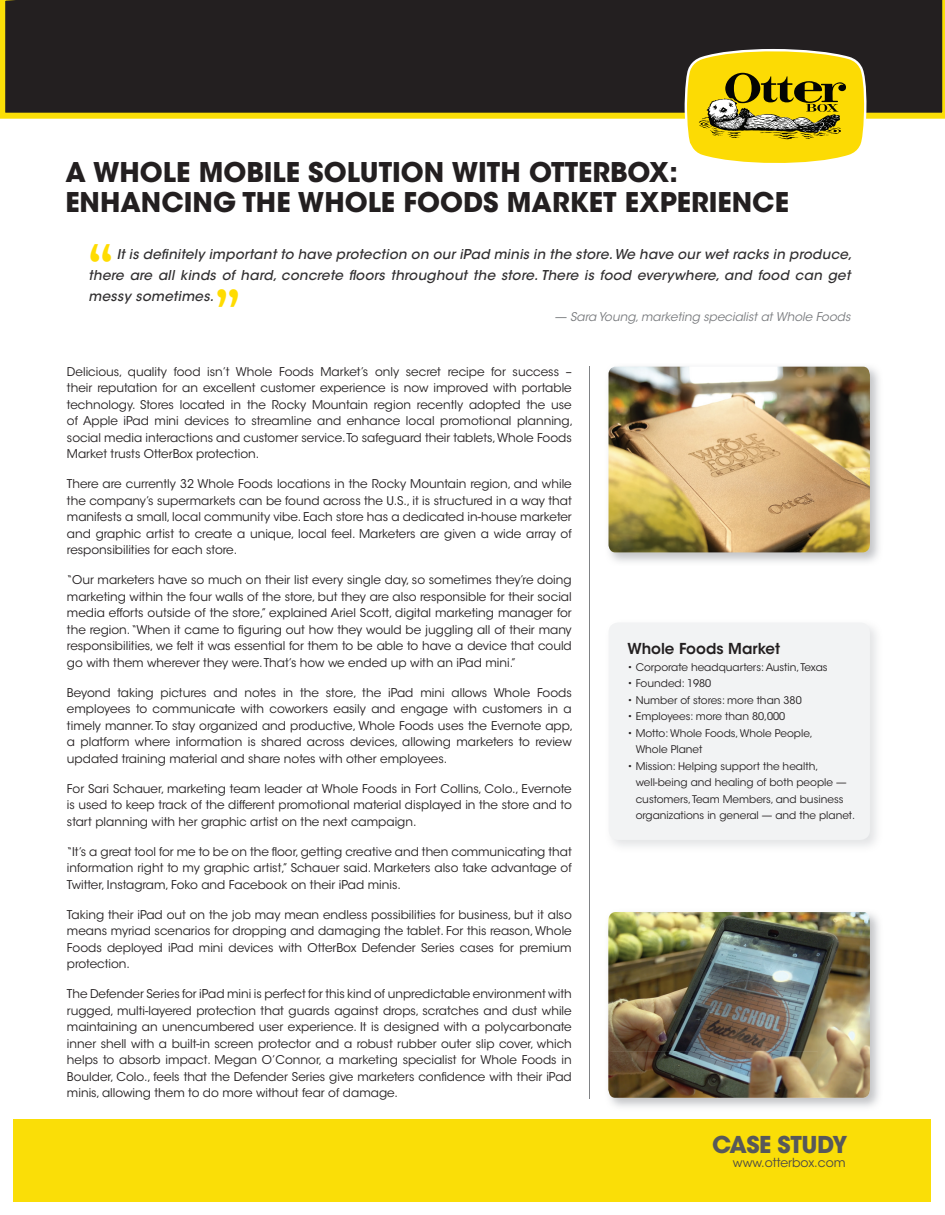
<style>
.page{position:relative;width:945px;height:1215px;background:#fff}
.page>*{position:absolute;margin:0;border:0;box-sizing:border-box;transform-origin:0 0}
.t1{font:800 condensed 49.35px "Abadi";color:#ffdc01}
.t2{font:700 27px/30px "ITC Avant Garde Std";color:#231f20}
.t3{font:700 23.1px "ITC Avant Garde Std";letter-spacing:-.02em;color:#57585a}
.t4{font:600 15px "ITC Avant Garde Std";color:#231f20}
.t5{font:italic 500 13.5px/21px "ITC Avant Garde Std";letter-spacing:.02em;color:#312f30}
.t6{font:12.45px "ITC Avant Garde Std";color:#494746}
.t7{font:12px/16.5px "ITC Avant Garde Std";color:#231f20;text-align:justify}
.t8{font:italic 12px "ITC Avant Garde Std";color:#787a7d}
.t9{font:10.5px/16.5px "ITC Avant Garde Std";color:#231f20}
</style>
<div class="page">
<div style="left:14px;top:1119px;width:918px;height:83px;background:#fade07"></div>
<div style="left:0;top:0;width:945px;height:119px;background:#231f20"></div>
<svg style="left:685px;top:48px;width:182px;height:115px;background:#cfb926"></svg>
<img style="left:609px;top:367px;width:261px;height:185px">
<img style="left:608px;top:912px;width:262px;height:186px">
<hr style="left:590px;top:366px;width:1px;height:733px;background:#808285">
<div style="left:609px;top:622px;width:261px;height:218px;background:#f2f3f4;border-radius:10px"></div>
<h2 class="t2" style="left:65px;top:157px;width:725px">A WHOLE MOBILE SOLUTION WITH OTTERBOX:<br>ENHANCING THE WHOLE FOODS MARKET EXPERIENCE</h2>
<p class="t5" style="left:89px;top:244px;width:765px;text-indent:28px">It is definitely important to have protection on our iPad minis in the store. We have our wet racks in produce, there are all kinds of hard, concrete floors throughout the store. There is food everywhere, and food can get messy sometimes.</p>
<h1 class="t1" style="left:88px;top:233px;width:28px">“</h1>
<h1 class="t1" style="left:241px;top:318px;width:28px;rotate:-180deg">“</h1>
<p class="t8" style="left:555px;top:309px;width:297px">— Sara Young, marketing specialist at Whole Foods</p>
<p class="t7" style="left:67px;top:363px;width:508px">Delicious, quality food isn’t Whole Foods Market’s only secret recipe for success – their reputation for an excellent customer experience is now improved with portable technology. Stores located in the Rocky Mountain region recently adopted the use of Apple iPad mini devices to streamline and enhance local promotional planning, social media interactions and customer service.To safeguard their tablets, Whole Foods Market trusts OtterBox protection.</p>
<p class="t7" style="left:67px;top:476px;width:506px">There are currently 32 Whole Foods locations in the Rocky Mountain region, and while the company’s supermarkets can be found across the U.S., it is structured in a way that manifests a small, local community vibe. Each store has a dedicated in-house marketer and graphic artist to create a unique, local feel. Marketers are given a wide array of responsibilities for each store.</p>
<p class="t7" style="left:67px;top:572px;width:506px">“Our marketers have so much on their list every single day, so sometimes they’re doing marketing within the four walls of the store, but they are also responsible for their social media efforts outside of the store,” explained Ariel Scott, digital marketing manager for the region. “When it came to figuring out how they would be juggling all of their many responsibilities, we felt it was essential for them to be able to have a device that could go with them wherever they were. That’s how we ended up with an iPad mini.”</p>
<p class="t7" style="left:67px;top:684px;width:508px">Beyond taking pictures and notes in the store, the iPad mini allows Whole Foods employees to communicate with coworkers easily and engage with customers in a timely manner. To stay organized and productive, Whole Foods uses the Evernote app, a platform where information is shared across devices, allowing marketers to review updated training material and share notes with other employees.</p>
<p class="t7" style="left:67px;top:780px;width:506px">For Sari Schauer, marketing team leader at Whole Foods in Fort Collins, Colo., Evernote is used to keep track of the different promotional material displayed in the store and to start planning with her graphic artist on the next campaign.</p>
<p class="t7" style="left:67px;top:843px;width:506px">“It’s a great tool for me to be on the floor, getting creative and then communicating that information right to my graphic artist,” Schauer said. Marketers also take advantage of Twitter, Instagram, Foko and Facebook on their iPad minis.</p>
<p class="t7" style="left:67px;top:906px;width:506px">Taking their iPad out on the job may mean endless possibilities for business, but it also means myriad scenarios for dropping and damaging the tablet. For this reason, Whole Foods deployed iPad mini devices with OtterBox Defender Series cases for premium protection.</p>
<p class="t7" style="left:67px;top:986px;width:506px">The Defender Series for iPad mini is perfect for this kind of unpredictable environment with rugged, multi-layered protection that guards against drops, scratches and dust while maintaining an unencumbered user experience. It is designed with a polycarbonate inner shell with a built-in screen protector and a robust rubber outer slip cover, which helps to absorb impact. Megan O’Connor, a marketing specialist for Whole Foods in Boulder, Colo., feels that the Defender Series give marketers confidence with their iPad minis, allowing them to do more without fear of damage.</p>
<p class="t4" style="left:627px;top:639px;width:154px">Whole Foods Market</p>
<p class="t9" style="left:627px;top:659px;width:202px">• Corporate headquarters: Austin, Texas</p>
<p class="t9" style="left:627px;top:675px;width:85px">• Founded: 1980</p>
<p class="t9" style="left:627px;top:692px;width:176px">• Number of stores: more than 380</p>
<p class="t9" style="left:627px;top:708px;width:159px">• Employees: more than 80,000</p>
<p class="t9" style="left:636px;top:725px;width:179px;text-indent:-8px">• Motto: Whole Foods, Whole People,<br>Whole Planet</p>
<p class="t9" style="left:636px;top:758px;width:221px;text-indent:-8px">• Mission: Helping support the health, well-being and healing of both people — customers, Team Members, and business organizations in general — and the planet.</p>
<h3 class="t3" style="left:712px;top:1130px;width:137px">CASE STUDY</h3>
<p class="t6" style="left:733px;top:1155px;width:114px">www.otterbox.com</p>
</div>
